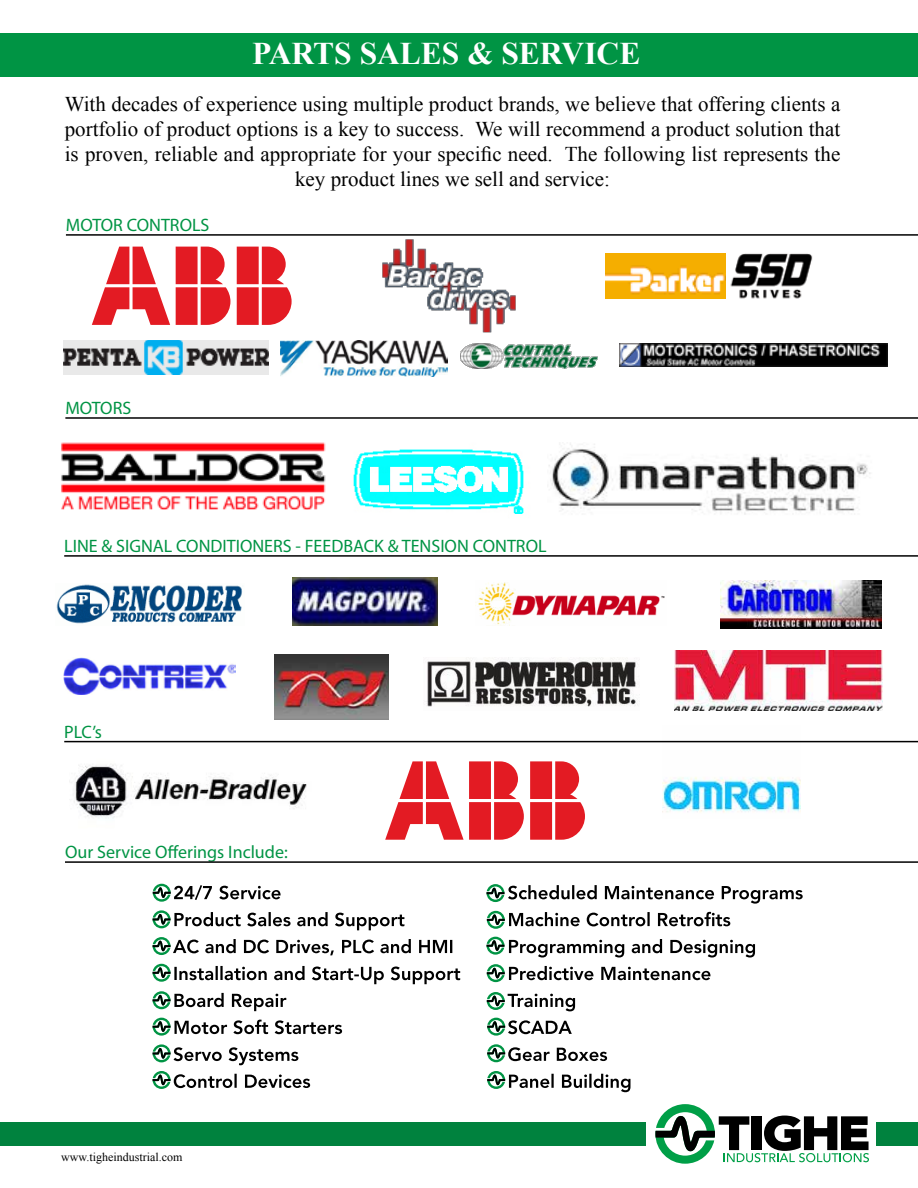
<style>
.page{position:relative;width:918px;height:1188px;background:#fff}
.page>*{position:absolute;margin:0;border:0;box-sizing:border-box;transform-origin:0 0}
.t1{font:700 31.5px "Times New Roman";color:#fff}
.t2{font:21px/25.2px "Times New Roman";color:#000;text-align:center}
.t3{font:18px "Myriad Pro";color:#009444}
.t4{font:12px "Times New Roman";color:#000}
</style>
<div class="page">
<div style="left:0;top:1122px;width:918px;height:24px;background:#00823e"></div>
<div style="left:647px;top:1085px;width:229px;height:103px;background:#fff"></div>
<svg style="left:655px;top:1104px;width:214px;height:60px"></svg>
<img style="left:64px;top:740px;width:257px;height:79px">
<svg style="left:92px;top:247px;width:200px;height:78px"></svg>
<img style="left:382px;top:239px;width:134px;height:85px">
<img style="left:63px;top:340px;width:205px;height:34px">
<img style="left:460px;top:324px;width:138px;height:45px">
<img style="left:620px;top:343px;width:267px;height:23px">
<img style="left:722px;top:253px;width:91px;height:46px">
<img style="left:606px;top:254px;width:120px;height:45px">
<img style="left:281px;top:340px;width:167px;height:36px">
<div style="left:0;top:33px;width:918px;height:44px;background:#009444"></div>
<img style="left:353px;top:449px;width:171px;height:65px">
<img style="left:662px;top:740px;width:139px;height:73px">
<hr style="left:66px;top:234px;width:852px;height:2px;background:#000">
<hr style="left:65px;top:417px;width:853px;height:2px;background:#000">
<hr style="left:64px;top:555px;width:854px;height:2px;background:#000">
<hr style="left:64px;top:741px;width:854px;height:1px;background:#000">
<img style="left:61px;top:442px;width:265px;height:68px">
<img style="left:549px;top:443px;width:322px;height:72px">
<img style="left:56px;top:584px;width:187px;height:40px">
<img style="left:292px;top:577px;width:145px;height:48px">
<img style="left:475px;top:582px;width:190px;height:43px">
<img style="left:720px;top:581px;width:161px;height:48px">
<img style="left:275px;top:654px;width:113px;height:66px">
<img style="left:426px;top:658px;width:213px;height:49px">
<img style="left:674px;top:650px;width:208px;height:60px">
<img style="left:63px;top:658px;width:173px;height:36px">
<svg style="left:153px;top:884px;width:650px;height:20px"></svg>
<svg style="left:153px;top:910px;width:577px;height:20px"></svg>
<svg style="left:153px;top:937px;width:602px;height:21px"></svg>
<svg style="left:153px;top:964px;width:557px;height:20px"></svg>
<svg style="left:153px;top:991px;width:422px;height:20px"></svg>
<svg style="left:153px;top:1018px;width:419px;height:18px"></svg>
<svg style="left:153px;top:1044px;width:454px;height:21px"></svg>
<svg style="left:153px;top:1071px;width:477px;height:21px"></svg>
<hr style="left:65px;top:861px;width:853px;height:2px;background:#000">
<svg style="left:385px;top:761px;width:200px;height:79px"></svg>
<h1 class="t1" style="left:252px;top:30px;width:390px">PARTS SALES &amp; SERVICE</h1>
<p class="t2" style="left:65px;top:90px;width:777px">With decades of experience using multiple product brands, we believe that offering clients a portfolio of product options is a key to success. We will recommend a product solution that is proven, reliable and appropriate for your specific need. The following list represents the key product lines we sell and service:</p>
<p class="t3" style="left:66px;top:214px;width:145px">MOTOR CONTROLS</p>
<p class="t3" style="left:65px;top:397px;width:67px">MOTORS</p>
<p class="t3" style="left:64px;top:535px;width:484px">LINE &amp; SIGNAL CONDITIONERS - FEEDBACK &amp; TENSION CONTROL</p>
<p class="t3" style="left:64px;top:721px;width:39px">PLC’s</p>
<p class="t3" style="left:65px;top:841px;width:224px">Our Service Offerings Include:</p>
<p class="t4" style="left:61px;top:1148px;width:123px">www.tigheindustrial.com</p>
</div>
